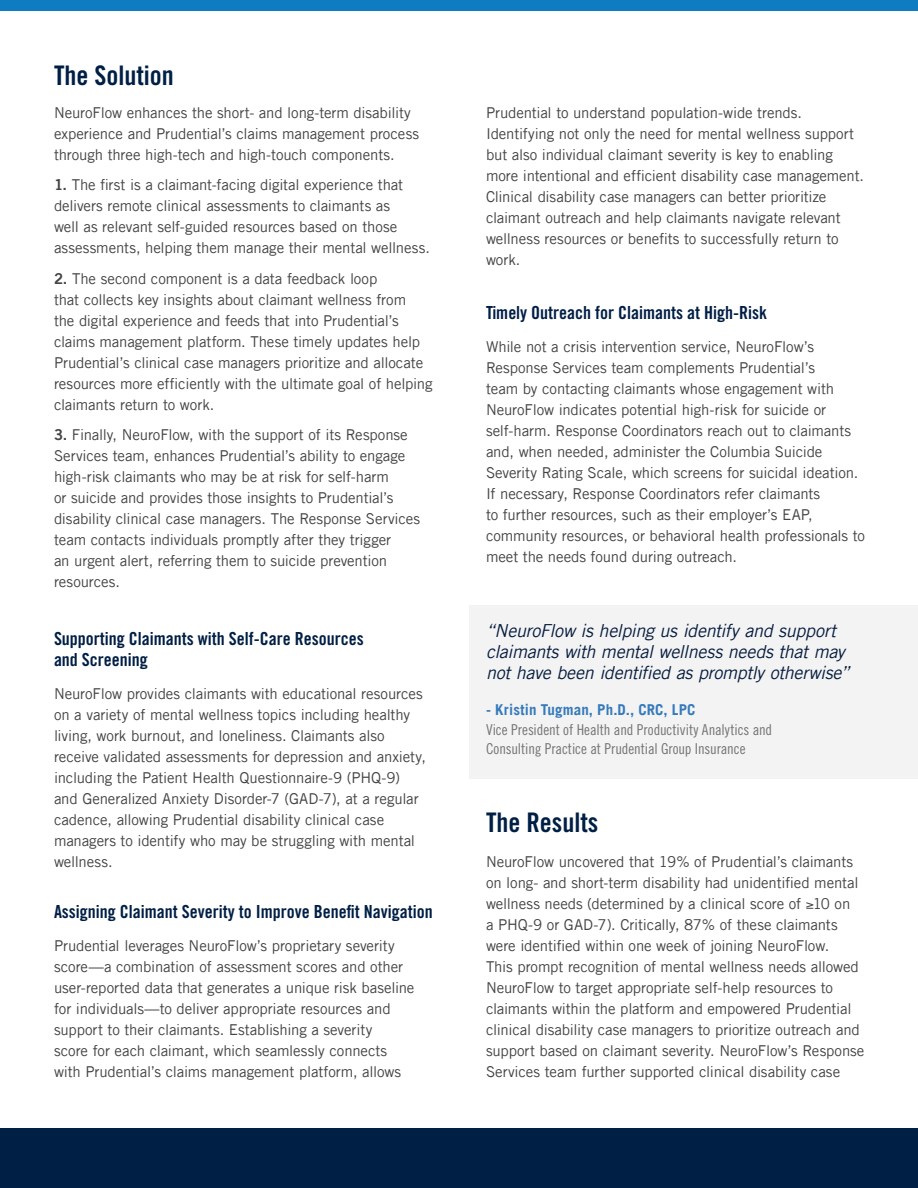
<style>
.page{position:relative;width:918px;height:1188px;background:#fff}
.page>*{position:absolute;margin:0;border:0;box-sizing:border-box;transform-origin:0 0}
.t1{font:700 condensed 27px "Prudential Modern";color:#001f45}
.t2{font:700 condensed 18px/21px "Prudential Modern";color:#001f45}
.Body{font:italic 500 18px/21px "Prudential Modern";letter-spacing:-.02em;color:#071e40}
.Body-2{font:500 15px/21px "Prudential Modern";letter-spacing:-.01em;color:#444}
.Subhead{font:500 15px/21px "Prudential Modern";letter-spacing:-.01em;color:#444}
.Body-3{font:500 condensed 15px/19.5px "Prudential Modern";letter-spacing:-.005em;color:#757575}
.s1{font-weight:700}
.s2{font-family:"Prudential Modern Bold Sem Cond";font-weight:400;font-stretch:normal;color:#367abb}
</style>
<div class="page">
<div style="left:0;top:0;width:918px;height:11px;background:#0f7bc1"></div>
<div style="left:0;top:1129px;width:918px;height:59px;background:#001f45"></div>
<div style="left:470px;top:605px;width:448px;height:173px;background:#eee"></div>
<h2 class="t1" style="left:54px;top:59px;width:121px">The Solution</h2>
<p class="Subhead" style="left:54px;top:102px;width:367px">NeuroFlow enhances the short- and long-term disability experience and Prudential’s claims management process through three high-tech and high-touch components.</p>
<p class="Body-2" style="left:54px;top:174px;width:377px"><span class="s1">1.</span> The first is a claimant-facing digital experience that delivers remote clinical assessments to claimants as<br>well as relevant self-guided resources based on those assessments, helping them manage their mental wellness.</p>
<p class="Body-2" style="left:54px;top:268px;width:380px"><span class="s1">2.</span> The second component is a data feedback loop<br>that collects key insights about claimant wellness from<br>the digital experience and feeds that into Prudential’s claims management platform. These timely updates help Prudential’s clinical case managers prioritize and allocate resources more efficiently with the ultimate goal of helping claimants return to work.</p>
<p class="Body-2" style="left:54px;top:424px;width:368px"><span class="s1">3.</span> Finally, NeuroFlow, with the support of its Response Services team, enhances Prudential’s ability to engage high-risk claimants who may be at risk for self-harm<br>or suicide and provides those insights to Prudential’s disability clinical case managers. The Response Services team contacts individuals promptly after they trigger<br>an urgent alert, referring them to suicide prevention resources.</p>
<h3 class="t2" style="left:54px;top:628px;width:311px">Supporting Claimants with Self-Care Resources and Screening</h3>
<p class="Body-2" style="left:54px;top:683px;width:374px">NeuroFlow provides claimants with educational resources on a variety of mental wellness topics including healthy living, work burnout, and loneliness. Claimants also receive validated assessments for depression and anxiety, including the Patient Health Questionnaire-9 (PHQ-9) and Generalized Anxiety Disorder-7 (GAD-7), at a regular cadence, allowing Prudential disability clinical case managers to identify who may be struggling with mental wellness.</p>
<h3 class="t2" style="left:54px;top:901px;width:380px">Assigning Claimant Severity to Improve Benefit Navigation</h3>
<p class="Body-2" style="left:54px;top:935px;width:362px">Prudential leverages NeuroFlow’s proprietary severity score—a combination of assessment scores and other user-reported data that generates a unique risk baseline for individuals—to deliver appropriate resources and support to their claimants. Establishing a severity<br>score for each claimant, which seamlessly connects with Prudential’s claims management platform, allows</p>
<p class="Body-2" style="left:486px;top:102px;width:380px">Prudential to understand population-wide trends.<br>Identifying not only the need for mental wellness support but also individual claimant severity is key to enabling more intentional and efficient disability case management.<br>Clinical disability case managers can better prioritize claimant outreach and help claimants navigate relevant wellness resources or benefits to successfully return to work.</p>
<h3 class="t2" style="left:486px;top:302px;width:283px">Timely Outreach for Claimants at High-Risk</h3>
<p class="Body-2" style="left:486px;top:336px;width:381px">While not a crisis intervention service, NeuroFlow’s Response Services team complements Prudential’s<br>team by contacting claimants whose engagement with NeuroFlow indicates potential high-risk for suicide or self-harm. Response Coordinators reach out to claimants and, when needed, administer the Columbia Suicide Severity Rating Scale, which screens for suicidal ideation.<br>If necessary, Response Coordinators refer claimants<br>to further resources, such as their employer’s EAP, community resources, or behavioral health professionals to meet the needs found during outreach.</p>
<p class="Body" style="left:486px;top:620px;width:365px">“NeuroFlow is helping us identify and support claimants with mental wellness needs that may not have been identified as promptly otherwise”</p>
<p class="Body-3" style="left:486px;top:700px;width:288px"><span class="s2">- Kristin Tugman, Ph.D., CRC, LPC<br></span>Vice President of Health and Productivity Analytics and<br>Consulting Practice at Prudential Group Insurance</p>
<h2 class="t1" style="left:486px;top:806px;width:114px">The Results</h2>
<p class="Body-2" style="left:486px;top:851px;width:380px">NeuroFlow uncovered that 19% of Prudential’s claimants on long- and short-term disability had unidentified mental wellness needs (determined by a clinical score of ≥10 on<br>a PHQ-9 or GAD-7). Critically, 87% of these claimants were identified within one week of joining NeuroFlow.<br>This prompt recognition of mental wellness needs allowed NeuroFlow to target appropriate self-help resources to claimants within the platform and empowered Prudential clinical disability case managers to prioritize outreach and support based on claimant severity. NeuroFlow’s Response Services team further supported clinical disability case</p>
</div>
